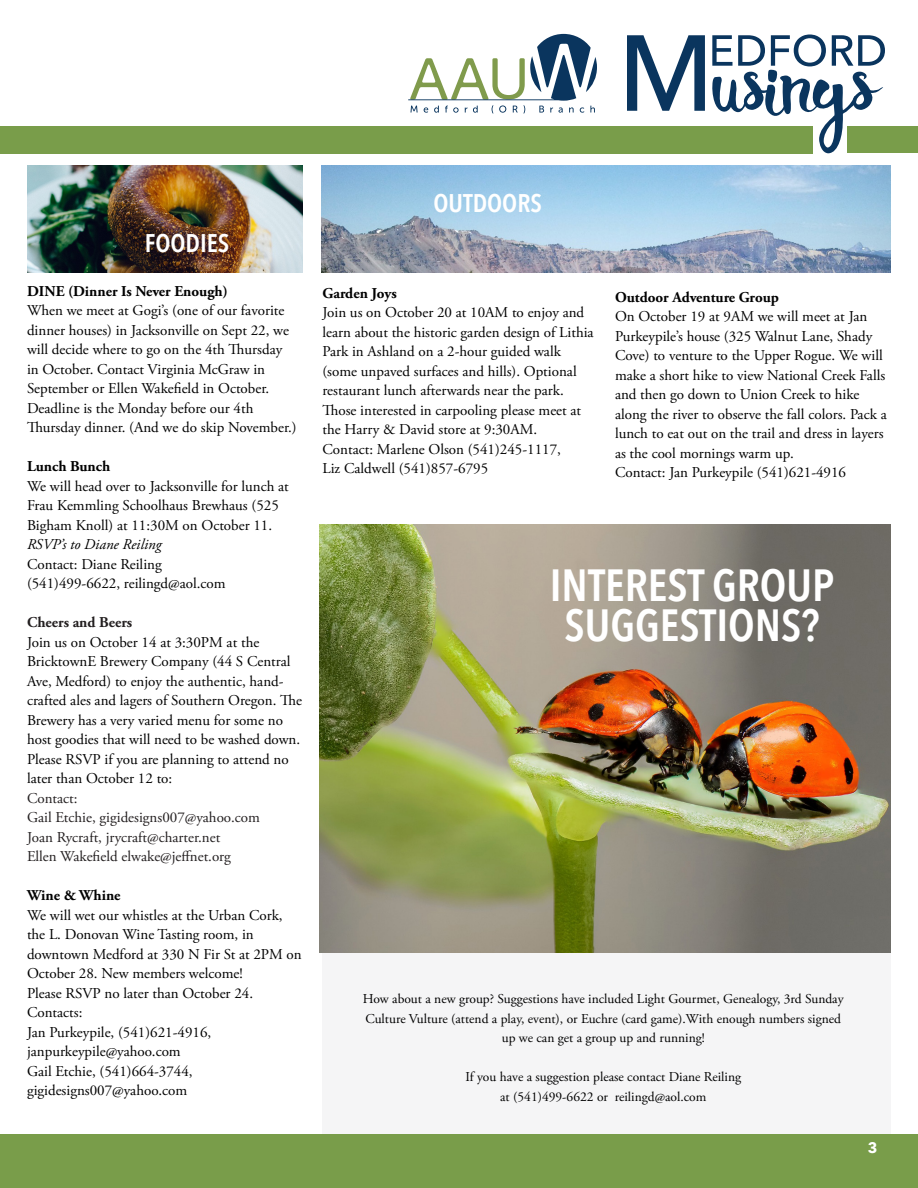
<style>
.page{position:relative;width:918px;height:1188px;background:#fff}
.page>*{position:absolute;margin:0;border:0;box-sizing:border-box;transform-origin:0 0}
.t1{font:600 45px "Avenir Next Condensed";color:#fff}
.t2{font:600 25.5px "Avenir Next Condensed";color:#fff}
.t3{font:15px/19.5px "Adobe Garamond Pro";color:#000}
.t4{font:15px "Adobe Garamond Pro";color:#231f20}
.t5{font:700 15px "Adobe Garamond Pro";color:#000}
.t6{font:italic 15px "Adobe Garamond Pro";color:#000}
.t7{font:700 15px "Adobe Garamond Pro";color:#231f20}
.t8{font:700 15px "Avenir Next";color:#fff}
.t9{font:13.5px/19.5px "Adobe Garamond Pro";color:#000;text-align:center}
</style>
<div class="page">
<img style="left:27px;top:165px;width:276px;height:107px">
<img style="left:321px;top:165px;width:570px;height:107px">
<div style="left:322px;top:583px;width:569px;height:551px;background:#f5f5f6"></div>
<img style="left:320px;top:524px;width:571px;height:429px">
<svg style="left:627px;top:35px;width:78px;height:76px"></svg>
<svg style="left:712px;top:35px;width:173px;height:118px"></svg>
<div style="left:0;top:126px;width:813px;height:27px;background:#799d4a"></div>
<div style="left:0;top:1134px;width:918px;height:54px;background:#799d4a"></div>
<div style="left:848px;top:126px;width:70px;height:27px;background:#799d4a"></div>
<svg style="left:408px;top:34px;width:189px;height:79px"></svg>
<p class="t2" style="left:145px;top:221px;width:86px">FOODIES</p>
<p class="t5" style="left:27px;top:282px;width:202px">DINE (Dinner Is Never Enough)</p>
<p class="t3" style="left:27px;top:301px;width:271px">When we meet at Gogi’s (one of our favorite dinner houses) in Jacksonville on Sept 22, we will decide where to go on the 4th Thursday in October. Contact Virginia McGraw in September or Ellen Wakefield in October.<br>Deadline is the Monday before our 4th Thursday dinner. (And we do skip November.)</p>
<p class="t5" style="left:27px;top:458px;width:85px">Lunch Bunch</p>
<p class="t3" style="left:27px;top:477px;width:263px">We will head over to Jacksonville for lunch at<br>Frau Kemmling Schoolhaus Brewhaus (525<br>Bigham Knoll) at 11:30M on October 11.</p>
<p class="t6" style="left:27px;top:536px;width:136px">RSVP’s to Diane Reiling</p>
<p class="t3" style="left:27px;top:555px;width:136px">Contact: Diane Reiling</p>
<p class="t3" style="left:27px;top:574px;width:200px">(541)499-6622, reilingd@aol.com</p>
<p class="t7" style="left:27px;top:614px;width:107px">Cheers and Beers</p>
<p class="t3" style="left:27px;top:633px;width:277px">Join us on October 14 at 3:30PM at the BricktownE Brewery Company (44 S Central Ave, Medford) to enjoy the authentic, hand&shy;crafted ales and lagers of Southern Oregon. The Brewery has a very varied menu for some no host goodies that will need to be washed down.<br>Please RSVP if you are planning to attend no later than October 12 to:</p>
<p class="t4" style="left:27px;top:789px;width:52px">Contact:</p>
<p class="t4" style="left:27px;top:809px;width:234px">Gail Etchie, gigidesigns007@yahoo.com</p>
<p class="t4" style="left:27px;top:828px;width:195px">Joan Rycraft, jrycraft@charter.net</p>
<p class="t4" style="left:27px;top:848px;width:205px">Ellen Wakefield elwake@jeffnet.org</p>
<p class="t5" style="left:27px;top:887px;width:95px">Wine &amp; Whine</p>
<p class="t3" style="left:27px;top:906px;width:276px">We will wet our whistles at the Urban Cork, the L. Donovan Wine Tasting room, in downtown Medford at 330 N Fir St at 2PM on October 28. New members welcome!</p>
<p class="t3" style="left:27px;top:984px;width:228px">Please RSVP no later than October 24.</p>
<p class="t3" style="left:27px;top:1003px;width:57px">Contacts:</p>
<p class="t3" style="left:27px;top:1023px;width:186px">Jan Purkeypile, (541)621-4916, janpurkeypile@yahoo.com</p>
<p class="t3" style="left:27px;top:1062px;width:167px">Gail Etchie, (541)664-3744,</p>
<p class="t3" style="left:27px;top:1081px;width:162px">gigidesigns007@yahoo.com</p>
<p class="t2" style="left:434px;top:181px;width:110px">OUTDOORS</p>
<p class="t5" style="left:322px;top:284px;width:76px">Garden Joys</p>
<p class="t3" style="left:322px;top:303px;width:273px">Join us on October 20 at 10AM to enjoy and learn about the historic garden design of Lithia Park in Ashland on a 2-hour guided walk (some unpaved surfaces and hills). Optional restaurant lunch afterwards near the park.<br>Those interested in carpooling please meet at the Harry &amp; David store at 9:30AM.</p>
<p class="t3" style="left:322px;top:440px;width:240px">Contact: Marlene Olson (541)245-1117,</p>
<p class="t3" style="left:322px;top:459px;width:167px">Liz Caldwell (541)857-6795</p>
<p class="t5" style="left:615px;top:289px;width:166px">Outdoor Adventure Group</p>
<p class="t3" style="left:615px;top:308px;width:273px">On October 19 at 9AM we will meet at Jan Purkeypile’s house (325 Walnut Lane, Shady Cove) to venture to the Upper Rogue. We will make a short hike to view National Creek Falls and then go down to Union Creek to hike along the river to observe the fall colors. Pack a lunch to eat out on the trail and dress in layers as the cool mornings warm up.</p>
<p class="t3" style="left:615px;top:464px;width:233px">Contact: Jan Purkeypile (541)621-4916</p>
<p class="t1" style="left:550px;top:546px;width:286px">INTEREST GROUP</p>
<p class="t1" style="left:565px;top:587px;width:256px">SUGGESTIONS?</p>
<p class="t9" style="left:363px;top:990px;width:482px">How about a new group? Suggestions have included Light Gourmet, Genealogy, 3rd Sunday<br>Culture Vulture (attend a play, event), or Euchre (card game).With enough numbers signed up we can get a group up and running!</p>
<p class="t9" style="left:465px;top:1068px;width:277px">If you have a suggestion please contact Diane Reiling</p>
<p class="t9" style="left:500px;top:1087px;width:208px">at (541)499-6622 or reilingd@aol.com</p>
<p class="t8" style="left:868px;top:1134px;width:11px">3</p>
</div>
